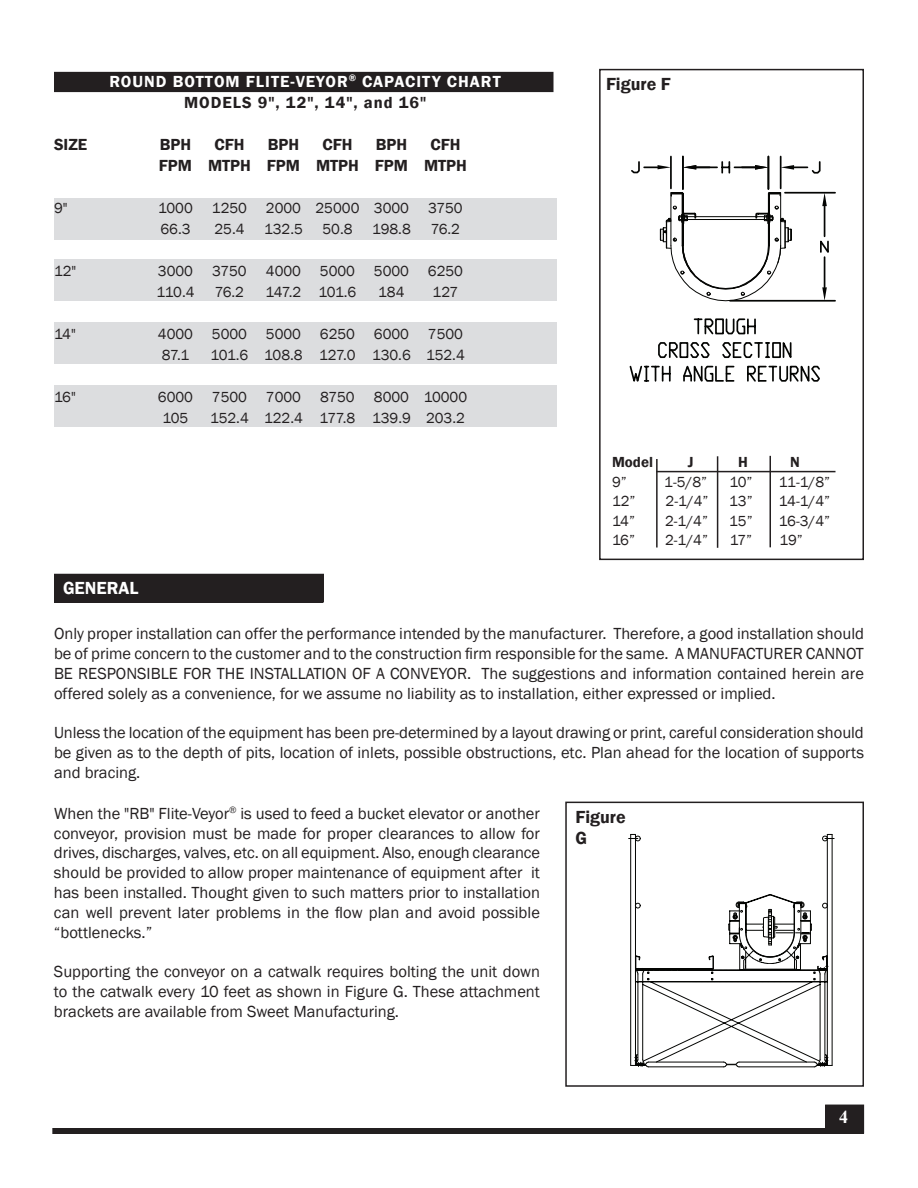
<style>
.page{position:relative;width:918px;height:1188px;background:#fff}
.page>*{position:absolute;margin:0;border:0;box-sizing:border-box;transform-origin:0 0}
.t1{font:600 24px "Franklin Gothic";color:#fff}
.t2{font:600 18px/21.6px "Franklin Gothic";color:#231f20}
.t3{font:600 18px "Franklin Gothic";color:#fff}
.t4{font:700 18px "Times New Roman";color:#fff}
.t5{font:16.5px/19.8px "Franklin Gothic";color:#231f20;text-align:justify}
.t6{font:600 16.5px/21px "Franklin Gothic";letter-spacing:.06em;color:#fff;text-align:center}
.t7{font:600 16.5px/21px "Franklin Gothic";color:#231f20}
.t8{font:15px "Franklin Gothic";color:#231f20}
.t9{font:600 15px "Franklin Gothic";color:#231f20}
.s1{color:#231f20}
</style>
<div class="page">
<div style="left:826px;top:1105px;width:38px;height:28px;background:#231f20"></div>
<div style="left:825px;top:1105px;width:39px;height:28px;border:1px solid #231f20"></div>
<div style="left:52px;top:1128px;width:812px;height:6px;background:#231f20"></div>
<div style="left:55px;top:73px;width:498px;height:18px;background:#231f20"></div>
<div style="left:54px;top:72px;width:500px;height:20px;border:2px solid #231f20"></div>
<div style="left:54px;top:385px;width:502px;height:42px;background:#dcdddf"></div>
<div style="left:54px;top:323px;width:502px;height:41px;background:#dcdddf"></div>
<div style="left:54px;top:259px;width:502px;height:42px;background:#dcdddf"></div>
<div style="left:54px;top:198px;width:502px;height:42px;background:#dcdddf"></div>
<div style="left:599px;top:69px;width:265px;height:491px;border:2px solid #231f20"></div>
<hr style="left:717px;top:456px;width:1px;height:92px;background:#231f20">
<hr style="left:770px;top:456px;width:1px;height:91px;background:#231f20">
<hr style="left:656px;top:471px;width:180px;height:1px;background:#231f20">
<hr style="left:656px;top:459px;width:2px;height:89px;background:#231f20">
<div style="left:565px;top:802px;width:299px;height:285px;border:2px solid #231f20"></div>
<div style="left:54px;top:574px;width:268px;height:28px;background:#231f20"></div>
<hr style="left:780px;top:157px;width:2px;height:31px;background:#040503">
<svg style="left:781px;top:160px;width:40px;height:14px"></svg>
<hr style="left:768px;top:157px;width:1px;height:32px;background:#040503">
<hr style="left:696px;top:166px;width:21px;height:2px;background:#040503">
<hr style="left:734px;top:166px;width:21px;height:2px;background:#040503">
<svg style="left:742px;top:165px;width:26px;height:5px"></svg>
<svg style="left:721px;top:162px;width:9px;height:11px"></svg>
<hr style="left:682px;top:157px;width:2px;height:32px;background:#040503">
<hr style="left:670px;top:157px;width:2px;height:31px;background:#040503">
<svg style="left:683px;top:165px;width:27px;height:5px"></svg>
<svg style="left:631px;top:160px;width:40px;height:14px"></svg>
<svg style="left:629px;top:192px;width:207px;height:190px"></svg>
<svg style="left:630px;top:841px;width:203px;height:225px"></svg>
<hr style="left:649px;top:1062px;width:75px;height:1px;background:#040503">
<hr style="left:649px;top:1067px;width:75px;height:1px;background:#040503">
<svg style="left:631px;top:1054px;width:18px;height:13px"></svg>
<svg style="left:723px;top:1054px;width:109px;height:13px"></svg>
<svg style="left:629px;top:834px;width:12px;height:7px"></svg>
<svg style="left:822px;top:834px;width:12px;height:7px"></svg>
<svg style="left:635px;top:894px;width:194px;height:88px"></svg>
<p class="t6" style="left:109px;top:71px;width:393px">ROUND BOTTOM FLITE-VEYOR<sup>®</sup> CAPACITY CHART<br><span class="s1">MODELS 9", 12", 14", and 16"</span></p>
<p class="t7" style="left:54px;top:134px;width:35px">SIZE</p>
<p class="t7" style="left:160px;top:134px;width:33px">BPH</p>
<p class="t7" style="left:214px;top:134px;width:32px">CFH</p>
<p class="t7" style="left:268px;top:134px;width:33px">BPH</p>
<p class="t7" style="left:322px;top:134px;width:32px">CFH</p>
<p class="t7" style="left:376px;top:134px;width:33px">BPH</p>
<p class="t7" style="left:159px;top:134px;width:310px;text-indent:272px">CFH<br>FPM MTPH FPM MTPH FPM MTPH</p>
<p class="t8" style="left:54px;top:198px;width:15px">9"</p>
<p class="t8" style="left:158px;top:198px;width:36px">1000</p>
<p class="t8" style="left:212px;top:198px;width:37px">1250</p>
<p class="t8" style="left:266px;top:198px;width:145px">2000 25000 3000</p>
<p class="t8" style="left:428px;top:198px;width:36px">3750</p>
<p class="t8" style="left:160px;top:219px;width:32px">66.3</p>
<p class="t8" style="left:214px;top:219px;width:32px">25.4</p>
<p class="t8" style="left:264px;top:219px;width:40px">132.5</p>
<p class="t8" style="left:322px;top:219px;width:32px">50.8</p>
<p class="t8" style="left:372px;top:219px;width:40px">198.8</p>
<p class="t8" style="left:431px;top:219px;width:31px">76.2</p>
<p class="t8" style="left:54px;top:261px;width:24px">12"</p>
<p class="t8" style="left:158px;top:261px;width:37px">3000</p>
<p class="t8" style="left:212px;top:261px;width:36px">3750</p>
<p class="t8" style="left:266px;top:261px;width:37px">4000</p>
<p class="t8" style="left:320px;top:261px;width:37px">5000</p>
<p class="t8" style="left:374px;top:261px;width:37px">5000</p>
<p class="t8" style="left:428px;top:261px;width:37px">6250</p>
<p class="t8" style="left:156px;top:282px;width:40px">110.4</p>
<p class="t8" style="left:215px;top:282px;width:31px">76.2</p>
<p class="t8" style="left:266px;top:282px;width:92px">147.2 101.6</p>
<p class="t8" style="left:378px;top:282px;width:28px">184</p>
<p class="t8" style="left:433px;top:282px;width:27px">127</p>
<p class="t8" style="left:54px;top:324px;width:23px">14"</p>
<p class="t8" style="left:158px;top:324px;width:37px">4000</p>
<p class="t8" style="left:212px;top:324px;width:37px">5000</p>
<p class="t8" style="left:266px;top:324px;width:37px">5000</p>
<p class="t8" style="left:320px;top:324px;width:37px">6250</p>
<p class="t8" style="left:374px;top:324px;width:37px">6000</p>
<p class="t8" style="left:428px;top:324px;width:37px">7500</p>
<p class="t8" style="left:162px;top:345px;width:29px">87.1</p>
<p class="t8" style="left:211px;top:345px;width:256px">101.6 108.8 127.0 130.6 152.4</p>
<p class="t8" style="left:54px;top:387px;width:23px">16"</p>
<p class="t8" style="left:158px;top:387px;width:37px">6000</p>
<p class="t8" style="left:212px;top:387px;width:37px">7500</p>
<p class="t8" style="left:266px;top:387px;width:37px">7000</p>
<p class="t8" style="left:320px;top:387px;width:36px">8750</p>
<p class="t8" style="left:374px;top:387px;width:95px">8000 10000</p>
<p class="t8" style="left:163px;top:408px;width:27px">105</p>
<p class="t8" style="left:210px;top:408px;width:256px">152.4 122.4 177.8 139.9 203.2</p>
<p class="t2" style="left:606px;top:73px;width:66px">Figure F</p>
<p class="t9" style="left:612px;top:453px;width:43px">Model</p>
<p class="t9" style="left:688px;top:453px;width:7px">J</p>
<p class="t9" style="left:738px;top:453px;width:11px">H</p>
<p class="t9" style="left:790px;top:453px;width:11px">N</p>
<p class="t8" style="left:612px;top:472px;width:16px">9”</p>
<p class="t8" style="left:664px;top:472px;width:44px">1-5/8”</p>
<p class="t8" style="left:729px;top:472px;width:25px">10”</p>
<p class="t8" style="left:779px;top:472px;width:53px">11-1/8”</p>
<p class="t8" style="left:612px;top:492px;width:25px">12”</p>
<p class="t8" style="left:666px;top:492px;width:44px">2-1/4”</p>
<p class="t8" style="left:729px;top:492px;width:25px">13”</p>
<p class="t8" style="left:779px;top:492px;width:53px">14-1/4”</p>
<p class="t8" style="left:612px;top:511px;width:25px">14”</p>
<p class="t8" style="left:665px;top:511px;width:44px">2-1/4”</p>
<p class="t8" style="left:729px;top:511px;width:25px">15”</p>
<p class="t8" style="left:779px;top:511px;width:53px">16-3/4”</p>
<p class="t8" style="left:612px;top:531px;width:25px">16”</p>
<p class="t8" style="left:665px;top:531px;width:44px">2-1/4”</p>
<p class="t8" style="left:730px;top:531px;width:24px">17”</p>
<p class="t8" style="left:780px;top:531px;width:25px">19”</p>
<h1 class="t1" style="left:66px;top:575px;width:102px">GENERAL</h1>
<p class="t5" style="left:54px;top:624px;width:812px">Only proper installation can offer the performance intended by the manufacturer. Therefore, a good installation should be of prime concern to the customer and to the construction firm responsible for the same. A MANUFACTURER CANNOT BE RESPONSIBLE FOR THE INSTALLATION OF A CONVEYOR. The suggestions and information contained herein are offered solely as a convenience, for we assume no liability as to installation, either expressed or implied.</p>
<p class="t5" style="left:54px;top:723px;width:812px">Unless the location of the equipment has been pre-determined by a layout drawing or print, careful consideration should be given as to the depth of pits, location of inlets, possible obstructions, etc. Plan ahead for the location of supports and bracing.</p>
<p class="t5" style="left:54px;top:804px;width:488px">When the "RB" Flite-Veyor<sup>®</sup> is used to feed a bucket elevator or another conveyor, provision must be made for proper clearances to allow for drives, discharges, valves, etc. on all equipment. Also, enough clearance should be provided to allow proper maintenance of equipment after it has been installed. Thought given to such matters prior to installation can well prevent later problems in the flow plan and avoid possible “bottlenecks.”</p>
<p class="t5" style="left:54px;top:962px;width:487px">Supporting the conveyor on a catwalk requires bolting the unit down to the catwalk every 10 feet as shown in Figure G. These attachment brackets are available from Sweet Manufacturing.</p>
<p class="t3" style="left:63px;top:577px;width:77px">GENERAL</p>
<p class="t2" style="left:575px;top:806px;width:52px">Figure<br>G</p>
<p class="t4" style="left:839px;top:1105px;width:10px">4</p>
</div>
